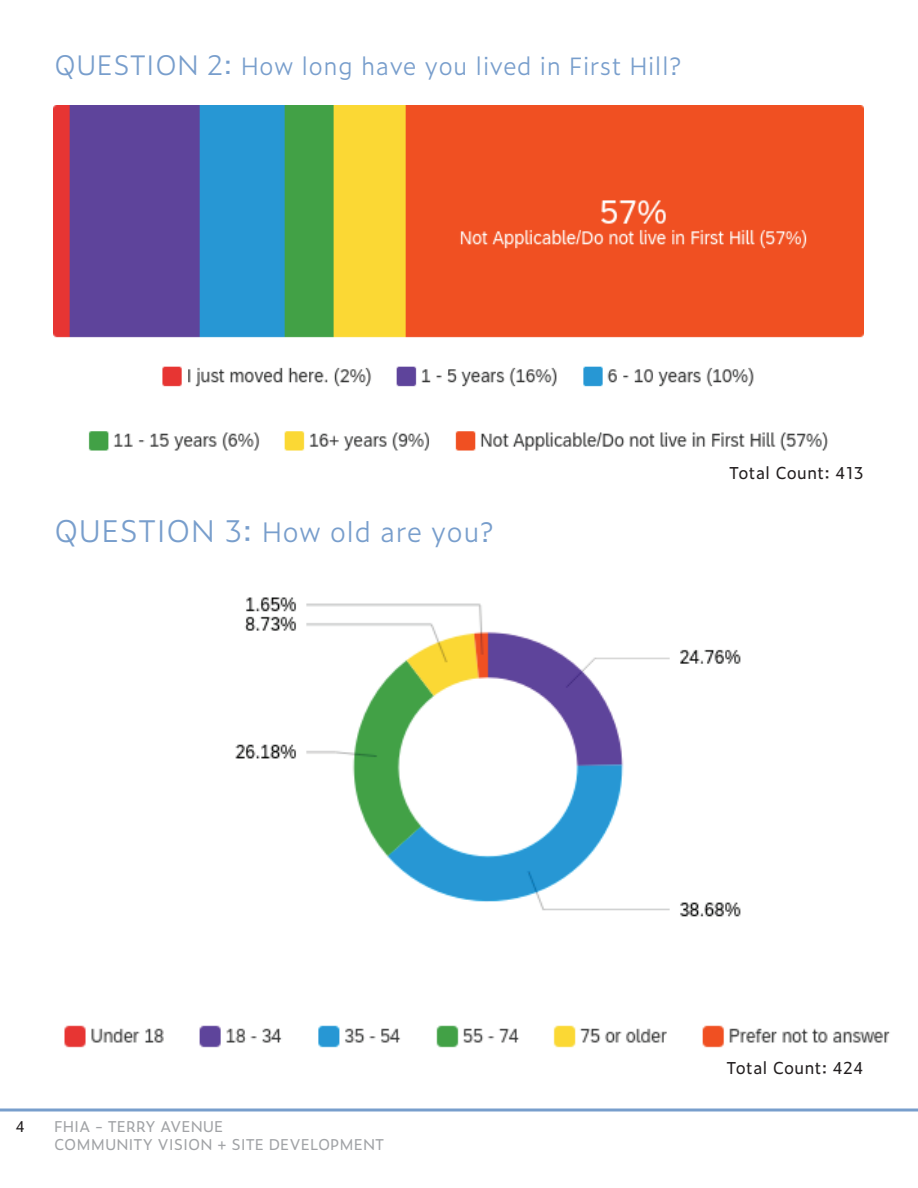
<style>
.page{position:relative;width:918px;height:1188px;background:#fff}
.page>*{position:absolute;margin:0;border:0;box-sizing:border-box;transform-origin:0 0}
.t1{font:300 27px "Zeitung Micro Pro";color:#789ecc}
.t2{font:300 24px "Zeitung Micro Pro";color:#789ecc}
.t3{font:16.5px "Zeitung Micro Pro";color:#231f20}
.t4{font:15px/18px "Zeitung Micro Pro";color:#a1a3a6}
.t5{font:15px "Zeitung Micro Pro";color:#231f20}
.s1{font-size:27px}
.s2{font-size:30px}
</style>
<div class="page">
<svg style="left:0;top:1108px;width:918px;height:4px;background:#99b6d8"></svg>
<img style="left:54px;top:106px;width:810px;height:345px">
<img style="left:64px;top:597px;width:826px;height:451px">
<h2 class="t2" style="left:54px;top:48px;width:629px"><span class="s1">QUESTION 2:</span> How long have you lived in First Hill?</h2>
<h1 class="t1" style="left:54px;top:512px;width:441px"><span class="s2">QUESTION 3:</span> How old are you?</h1>
<p class="t3" style="left:729px;top:460px;width:136px">Total Count: 413</p>
<p class="t5" style="left:16px;top:1115px;width:11px">4</p>
<p class="t4" style="left:54px;top:1116px;width:332px">FHIA - TERRY AVENUE<br>COMMUNITY VISION + SITE DEVELOPMENT</p>
<p class="t3" style="left:727px;top:1056px;width:139px">Total Count: 424</p>
</div>
